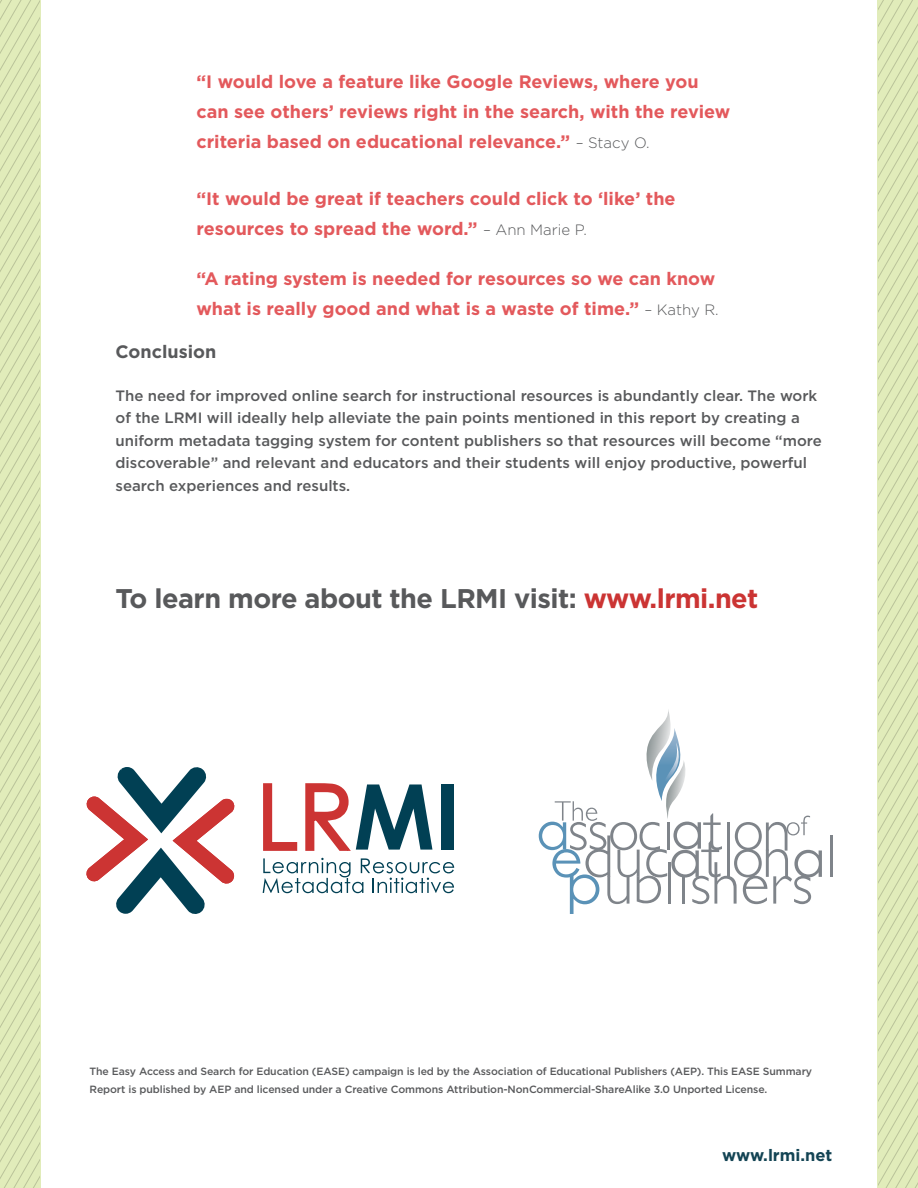
<style>
.page{position:relative;width:918px;height:1188px;background:#fff}
.page>*{position:absolute;margin:0;border:0;box-sizing:border-box;transform-origin:0 0}
.t1{font:700 27px "Gotham";letter-spacing:-.02em;color:#58595b}
.t2{font:700 18px/30px "Gotham";color:#e3595c}
.Subhead{font:700 18px "Gotham";color:#58595b}
.t3{font:700 16.5px "Gotham";color:#134454}
.Body_Copy{font:500 15px/22.5px "Gotham";color:#58595b}
.Body_Copy-2{font:500 10.5px/18px "Gotham";letter-spacing:-.01em;color:#58595b}
.s1{font-weight:300;font-size:15px;color:#58595b}
.s2{color:#cb3433}
</style>
<div class="page">
<svg style="left:0;top:0;width:40px;height:1188px;background:#dce7b6"></svg>
<svg style="left:878px;top:0;width:40px;height:1188px;background:#dce7b6"></svg>
<svg style="left:86px;top:767px;width:149px;height:147px"></svg>
<svg style="left:263px;top:783px;width:169px;height:68px"></svg>
<div style="left:441px;top:784px;width:13px;height:66px;background:#014054"></div>
<svg style="left:263px;top:858px;width:191px;height:35px"></svg>
<hr style="left:830px;top:836px;width:3px;height:41px;background:#7f848a">
<svg style="left:539px;top:710px;width:283px;height:204px"></svg>
<p class="t2" style="left:196px;top:66px;width:535px">“I would love a feature like Google Reviews, where you can see others’ reviews right in the search, with the review criteria based on educational relevance.” <span class="s1">– Stacy O.</span></p>
<p class="t2" style="left:196px;top:183px;width:481px">“It would be great if teachers could click to ‘like’ the resources to spread the word.” <span class="s1">– Ann Marie P.</span></p>
<p class="t2" style="left:196px;top:264px;width:524px">“A rating system is needed for resources so we can know what is really good and what is a waste of time.” <span class="s1">– Kathy R.</span></p>
<p class="Subhead" style="left:116px;top:340px;width:102px">Conclusion</p>
<p class="Body_Copy" style="left:116px;top:384px;width:708px">The need for improved online search for instructional resources is abundantly clear. The work of the LRMI will ideally help alleviate the pain points mentioned in this report by creating a uniform metadata tagging system for content publishers so that resources will become “more discoverable” and relevant and educators and their students will enjoy productive, powerful search experiences and results.</p>
<p class="t1" style="left:116px;top:580px;width:645px">To learn more about the LRMI visit: <span class="s2">www.lrmi.net</span></p>
<p class="Body_Copy-2" style="left:90px;top:1062px;width:724px">The Easy Access and Search for Education (EASE) campaign is led by the Association of Educational Publishers (AEP). This EASE Summary<br>Report is published by AEP and licensed under a Creative Commons Attribution-NonCommercial-ShareAlike 3.0 Unported License.</p>
<p class="t3" style="left:722px;top:1144px;width:112px">www.lrmi.net</p>
</div>
